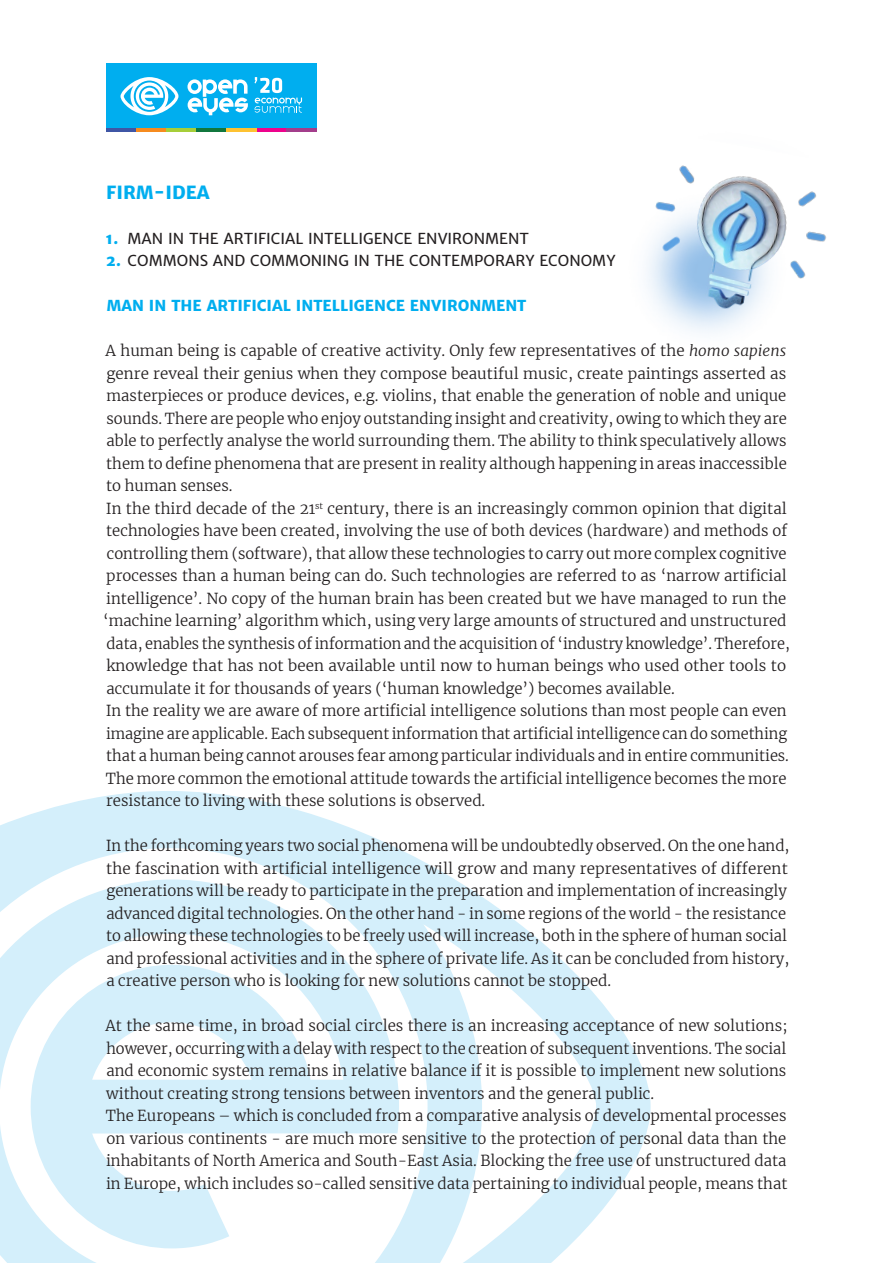
<style>
.page{position:relative;width:893px;height:1263px;background:#fff}
.page>*{position:absolute;margin:0;border:0;box-sizing:border-box;transform-origin:0 0}
.t1{font:800 18px "Merriweather Sans";color:#00aeef}
.t2{font:300 15px/22.5px "Merriweather";color:#231f20}
.t3{font:15px "Merriweather Sans";color:#231f20}
.t4{font:800 15px "Merriweather Sans";color:#00aeef}
.s1{font-weight:800;color:#00aeef}
.s2{font-style:italic}
</style>
<div class="page">
<svg style="left:0;top:791px;width:651px;height:472px;fill:#d8f0fb"></svg>
<div style="left:106px;top:64px;width:210px;height:64px;background:#00aeef"></div>
<svg style="left:187px;top:79px;width:61px;height:36px"></svg>
<hr style="left:256px;top:128px;width:30px;height:3px;background:#ed028c">
<hr style="left:286px;top:128px;width:30px;height:3px;background:#a33d8b">
<hr style="left:106px;top:128px;width:30px;height:3px;background:#3f56a5">
<hr style="left:136px;top:128px;width:30px;height:3px;background:#f68b1f">
<hr style="left:166px;top:128px;width:30px;height:3px;background:#a6ce39">
<hr style="left:196px;top:128px;width:30px;height:3px;background:#11773e">
<hr style="left:226px;top:128px;width:30px;height:3px;background:#fec231">
<svg style="left:120px;top:77px;width:58px;height:38px"></svg>
<svg style="left:254px;top:77px;width:48px;height:36px"></svg>
<img style="left:647px;top:165px;width:179px;height:168px">
<p class="t1" style="left:106px;top:181px;width:105px">FIRM-IDEA</p>
<p class="t3" style="left:106px;top:229px;width:425px"><span class="s1">1.</span> MAN IN THE ARTIFICIAL INTELLIGENCE ENVIRONMENT</p>
<p class="t3" style="left:106px;top:252px;width:511px"><span class="s1">2.</span> COMMONS AND COMMONING IN THE CONTEMPORARY ECONOMY</p>
<p class="t4" style="left:107px;top:297px;width:421px">MAN IN THE ARTIFICIAL INTELLIGENCE ENVIRONMENT</p>
<p class="t2" style="left:103px;top:339px;width:688px">A human being is capable of creative activity. Only few representatives of the <span class="s2">homo sapiens </span>genre reveal their genius when they compose beautiful music, create paintings asserted as masterpieces or produce devices, e.g. violins, that enable the generation of noble and unique sounds. There are people who enjoy outstanding insight and creativity, owing to which they are able to perfectly analyse the world surrounding them. The ability to think speculatively allows them to define phenomena that are present in reality although happening in areas inaccessible to human senses.<br>In the third decade of the 21<sup>st</sup> century, there is an increasingly common opinion that digital technologies have been created, involving the use of both devices (hardware) and methods of controlling them (software), that allow these technologies to carry out more complex cognitive processes than a human being can do. Such technologies are referred to as ‘narrow artificial intelligence’. No copy of the human brain has been created but we have managed to run the ‘machine learning’ algorithm which, using very large amounts of structured and unstructured data, enables the synthesis of information and the acquisition of ‘industry knowledge’. Therefore, knowledge that has not been available until now to human beings who used other tools to accumulate it for thousands of years (‘human knowledge’) becomes available.<br>In the reality we are aware of more artificial intelligence solutions than most people can even imagine are applicable. Each subsequent information that artificial intelligence can do something that a human being cannot arouses fear among particular individuals and in entire communities.<br>The more common the emotional attitude towards the artificial intelligence becomes the more resistance to living with these solutions is observed.</p>
<p class="t2" style="left:106px;top:834px;width:685px">In the forthcoming years two social phenomena will be undoubtedly observed. On the one hand, the fascination with artificial intelligence will grow and many representatives of different generations will be ready to participate in the preparation and implementation of increasingly advanced digital technologies. On the other hand - in some regions of the world - the resistance to allowing these technologies to be freely used will increase, both in the sphere of human social and professional activities and in the sphere of private life. As it can be concluded from history, a creative person who is looking for new solutions cannot be stopped.</p>
<p class="t2" style="left:106px;top:1014px;width:683px">At the same time, in broad social circles there is an increasing acceptance of new solutions; however, occurring with a delay with respect to the creation of subsequent inventions. The social and economic system remains in relative balance if it is possible to implement new solutions without creating strong tensions between inventors and the general public.<br>The Europeans – which is concluded from a comparative analysis of developmental processes on various continents - are much more sensitive to the protection of personal data than the inhabitants of North America and South-East Asia. Blocking the free use of unstructured data in Europe, which includes so-called sensitive data pertaining to individual people, means that</p>
</div>
